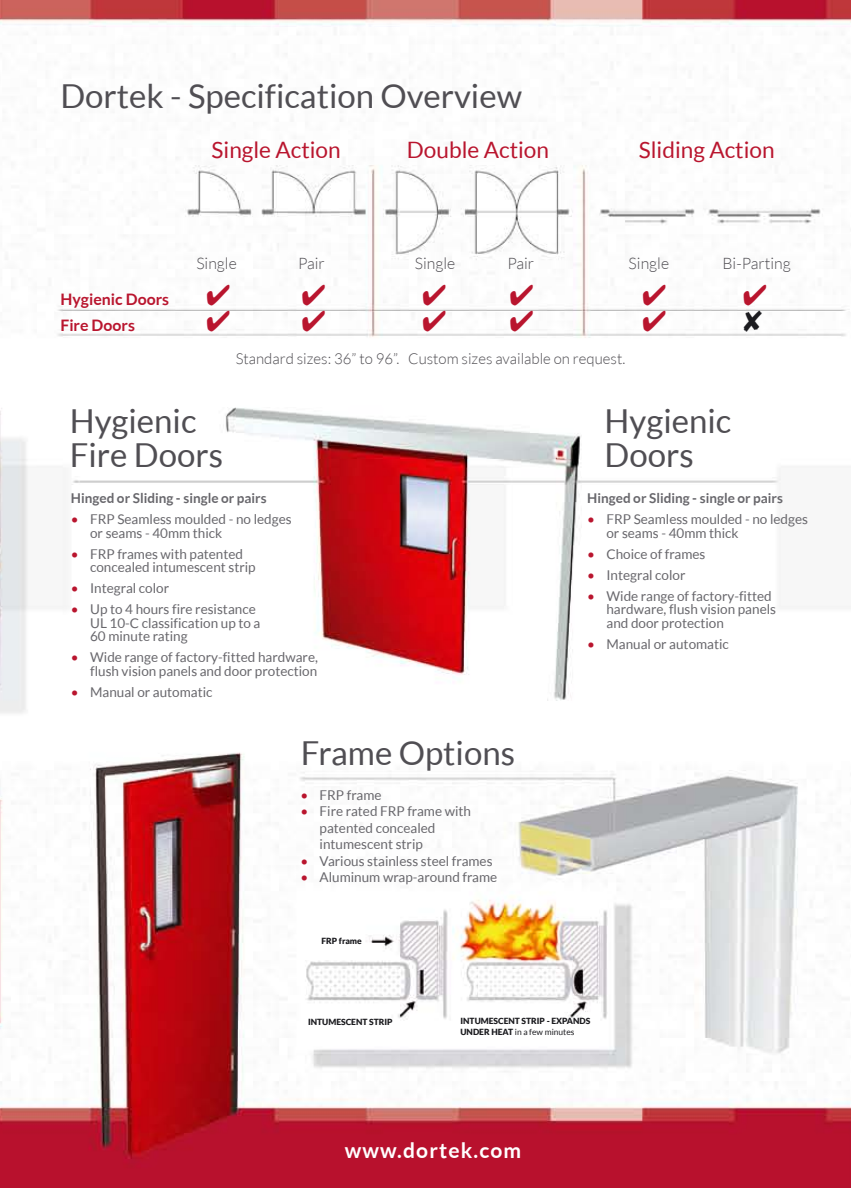
<style>
.page{position:relative;width:851px;height:1188px;background:#fff}
.page>*{position:absolute;margin:0;border:0;box-sizing:border-box;transform-origin:0 0}
.t1{font:33px/34.5px "Lato";color:#504e53}
.t2{font:22.65px "Lato";color:#b9152e}
.t3{font:700 21px "Lato";letter-spacing:.055em;color:#fff}
.t4{font:300 15.9px "Lato";color:#504e53}
.t5{font:700 15.9px "Lato";color:#b9152e}
.t6{font:300 15px "Lato";color:#504e53}
.t7{font:13.5px/13.5px "Lato";color:#68676c}
.t8{font:700 13.5px "Lato";color:#68676c}
.t9{font:900 8.4px/10.2px "Lato";color:#1b1b1f}
.s1{color:#b9152e}
.s2{font-weight:400}
</style>
<div class="page">
<img style="left:0;top:0;width:850px;height:1188px">
<svg style="left:207px;top:284px;width:22px;height:47px"></svg>
<svg style="left:302px;top:284px;width:23px;height:47px"></svg>
<svg style="left:423px;top:284px;width:109px;height:47px"></svg>
<svg style="left:643px;top:284px;width:22px;height:47px"></svg>
<svg style="left:743px;top:284px;width:23px;height:48px"></svg>
<p class="t1" style="left:60px;top:78px;width:463px">Dortek - Specification Overview</p>
<p class="t2" style="left:211px;top:137px;width:131px">Single Action</p>
<p class="t2" style="left:407px;top:137px;width:143px">Double Action</p>
<p class="t2" style="left:638px;top:137px;width:137px">Sliding Action</p>
<p class="t5" style="left:60px;top:290px;width:110px">Hygienic Doors</p>
<p class="t5" style="left:60px;top:316px;width:76px">Fire Doors</p>
<p class="t4" style="left:196px;top:255px;width:42px">Single</p>
<p class="t4" style="left:298px;top:255px;width:28px">Pair</p>
<p class="t4" style="left:414px;top:255px;width:42px">Single</p>
<p class="t4" style="left:507px;top:255px;width:28px">Pair</p>
<p class="t4" style="left:628px;top:255px;width:42px">Single</p>
<p class="t4" style="left:722px;top:255px;width:70px">Bi-Parting</p>
<p class="t6" style="left:236px;top:350px;width:391px">Standard sizes: 36” to 96”. Custom sizes available on request.</p>
<p class="t1" style="left:70px;top:403px;width:155px">Hygienic<br>Fire Doors</p>
<p class="t8" style="left:71px;top:491px;width:197px">Hinged or Sliding - single or pairs</p>
<p class="t7" style="left:90px;top:513px;width:203px;text-indent:-19px"><span class="s1">•</span> FRP Seamless moulded - no ledges or seams - 40mm thick</p>
<p class="t7" style="left:90px;top:547px;width:167px;text-indent:-19px"><span class="s1">•</span> FRP frames with patented concealed intumescent strip</p>
<p class="t7" style="left:71px;top:582px;width:100px"><span class="s1">•</span> Integral color</p>
<p class="t7" style="left:90px;top:603px;width:172px;text-indent:-19px"><span class="s1">•</span> Up to 4 hours fire resistance<br>UL 10-C classification up to a<br>60 minute rating</p>
<p class="t7" style="left:71px;top:651px;width:248px;text-align:right"><span class="s1">•</span> Wide range of factory-fitted hardware, flush vision panels and door protection</p>
<p class="t7" style="left:71px;top:685px;width:143px"><span class="s1">•</span> Manual or automatic</p>
<p class="t1" style="left:301px;top:736px;width:216px">Frame Options</p>
<p class="t7" style="left:300px;top:788px;width:83px"><span class="s1">•</span> FRP frame</p>
<p class="t7" style="left:319px;top:803px;width:153px;line-height:16.5px;text-indent:-19px"><span class="s1">•</span> Fire rated FRP frame with patented concealed intumescent strip</p>
<p class="t7" style="left:300px;top:854px;width:194px"><span class="s1">•</span> Various stainless steel frames</p>
<p class="t7" style="left:300px;top:871px;width:198px"><span class="s1">•</span> Aluminum wrap-around frame</p>
<p class="t9" style="left:321px;top:936px;width:42px">FRP frame</p>
<p class="t1" style="left:604px;top:403px;width:128px">Hygienic<br>Doors</p>
<p class="t8" style="left:587px;top:491px;width:197px">Hinged or Sliding - single or pairs</p>
<p class="t7" style="left:606px;top:513px;width:203px;text-indent:-19px"><span class="s1">•</span> FRP Seamless moulded - no ledges or seams - 40mm thick</p>
<p class="t7" style="left:587px;top:547px;width:120px"><span class="s1">•</span> Choice of frames</p>
<p class="t7" style="left:587px;top:568px;width:100px"><span class="s1">•</span> Integral color</p>
<p class="t7" style="left:606px;top:589px;width:171px;text-indent:-19px"><span class="s1">•</span> Wide range of factory-fitted hardware, flush vision panels and door protection</p>
<p class="t7" style="left:587px;top:637px;width:143px"><span class="s1">•</span> Manual or automatic</p>
<p class="t9" style="left:308px;top:1016px;width:86px">INTUMESCENT STRIP</p>
<p class="t9" style="left:460px;top:1016px;width:131px">INTUMESCENT STRIP - EXPANDS<br>UNDER HEAT <span class="s2">in a few minutes</span></p>
<p class="t3" style="left:344px;top:1138px;width:178px">www.dortek.com</p>
</div>
